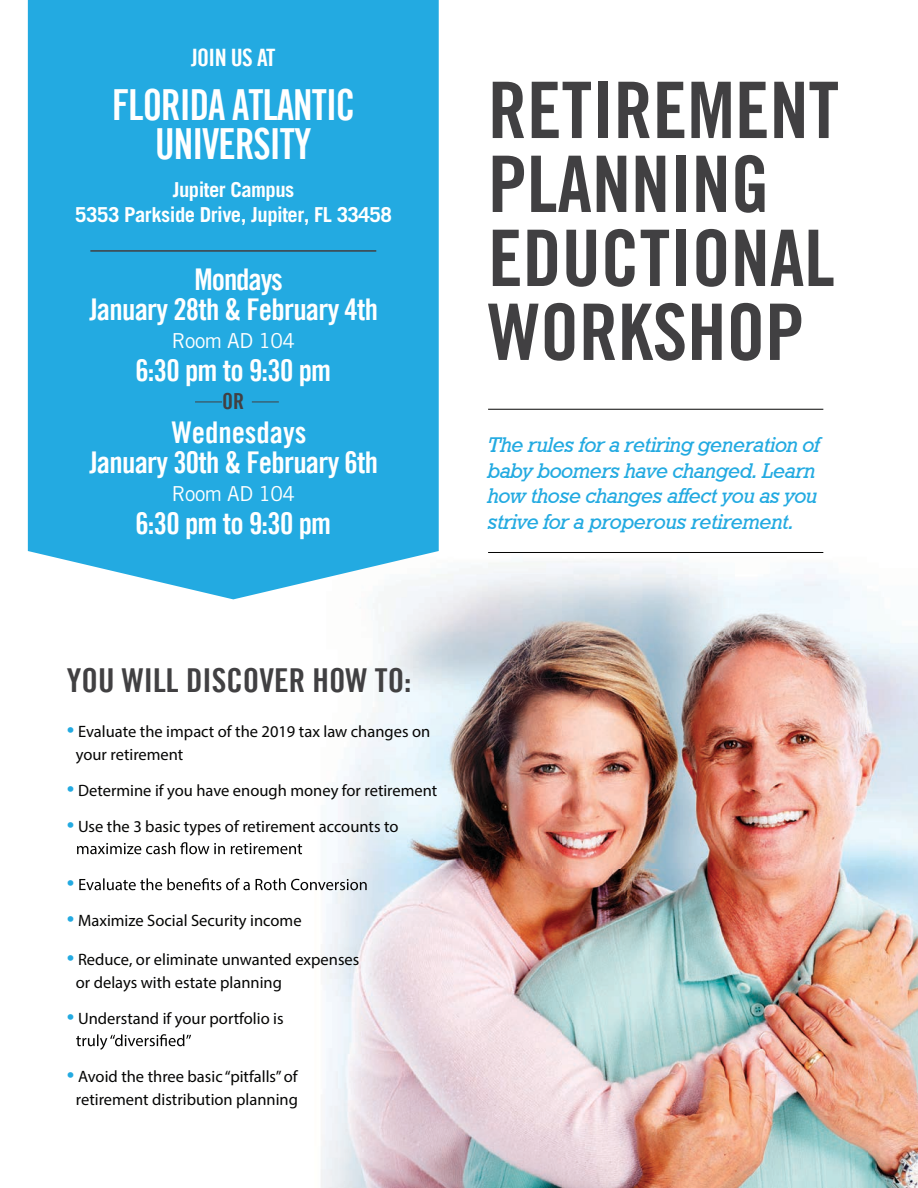
<style>
.page{position:relative;width:918px;height:1188px;background:#fff}
.page>*{position:absolute;margin:0;border:0;box-sizing:border-box;transform-origin:0 0}
.t1{font:78px/73.9px "Trade Gothic Bold Cond Twenty";color:#414042}
.t2{font:42.9px/39px "Trade Gothic Bold Cond Twenty";letter-spacing:-.025em;color:#fff;text-align:center;scale:.91 1}
.t3{font:33px "Trade Gothic Bold Cond Twenty";color:#414042}
.t4{font:30px/30.6px "Trade Gothic Bold Cond Twenty";letter-spacing:-.025em;color:#fff;text-align:center}
.t5{font:30px/61.2px "Trade Gothic Bold Cond Twenty";color:#fff;text-align:center}
.t6{font:27px "Myriad Pro";color:#23aae1}
.t7{font:24px "Trade Gothic Bold Cond Twenty";letter-spacing:-.025em;color:#fff}
.t8{font:22.2px "Trade Gothic Bold Cond Twenty";color:#414042}
.t9{font:21.45px/25.7px "Geometric Slab 712 BT Medium Ital A";letter-spacing:-.025em;color:#23aae1}
.t10{font:700 20.7px/24.8px "Trade Gothic";letter-spacing:-.025em;color:#fff;text-align:center}
.t11{font:20.7px "Trade Gothic";letter-spacing:-.025em;color:#fff}
.t12{font:16.5px/22.5px "Myriad Pro";color:#050504}
.s1{font-size:27px;color:#23aae1}
</style>
<div class="page">
<img style="left:261px;top:552px;width:657px;height:636px">
<hr style="left:488px;top:409px;width:335px;height:1px;background:#050504">
<hr style="left:488px;top:552px;width:335px;height:1px;background:#050504">
<svg style="left:77px;top:842px;width:225px;height:12px"></svg>
<svg style="left:79px;top:878px;width:288px;height:12px"></svg>
<svg style="left:76px;top:1034px;width:115px;height:16px"></svg>
<div style="left:28px;top:0;width:411px;height:599px;background:#23aae1"></div>
<svg style="left:252px;top:402px;width:27px;height:1px"></svg>
<svg style="left:195px;top:402px;width:27px;height:1px"></svg>
<hr style="left:90px;top:250px;width:286px;height:2px;background:#414042">
<h3 class="t7" style="left:191px;top:43px;width:86px">JOIN US AT</h3>
<h2 class="t2" style="left:112px;top:85px;width:269px">FLORIDA ATLANTIC<br>UNIVERSITY</h2>
<p class="t10" style="left:75px;top:177px;width:318px">Jupiter Campus<br>5353 Parkside Drive, Jupiter, FL 33458</p>
<h3 class="t4" style="left:89px;top:263px;width:290px">Mondays<br>January 28th &amp; February 4th</h3>
<h3 class="t5" style="left:135px;top:340px;width:197px">6:30 pm to 9:30 pm<br>Wednesdays</h3>
<p class="t11" style="left:172px;top:328px;width:125px">Room AD 104</p>
<h3 class="t8" style="left:222px;top:388px;width:24px">OR</h3>
<h3 class="t4" style="left:89px;top:447px;width:290px">January 30th &amp; February 6th</h3>
<p class="t11" style="left:172px;top:481px;width:125px">Room AD 104</p>
<h3 class="t4" style="left:135px;top:508px;width:197px">6:30 pm to 9:30 pm</h3>
<h1 class="t1" style="left:488px;top:73px;width:352px">RETIREMENT<br>PLANNING<br>EDUCTIONAL<br>WORKSHOP</h1>
<h3 class="t9" style="left:488px;top:431px;width:334px">The rules for a retiring generation of baby boomers have changed. Learn how those changes affect you as you strive for a properous retirement.</h3>
<h3 class="t3" style="left:67px;top:660px;width:346px">YOU WILL DISCOVER HOW TO:</h3>
<p class="t12" style="left:76px;top:720px;width:356px;text-indent:-9px"><span class="s1">•</span> Evaluate the impact of the 2019 tax law changes on your retirement</p>
<p class="t12" style="left:67px;top:779px;width:372px"><span class="s1">•</span> Determine if you have enough money for retirement</p>
<p class="t12" style="left:67px;top:815px;width:333px"><span class="s1">•</span> Use the 3 basic types of retirement accounts to</p>
<h3 class="t6" style="left:67px;top:864px;width:9px">•</h3>
<p class="t12" style="left:67px;top:909px;width:236px"><span class="s1">•</span> Maximize Social Security income</p>
<p class="t12" style="left:76px;top:948px;width:285px;text-indent:-9px"><span class="s1">•</span> Reduce, or eliminate unwanted expenses or delays with estate planning</p>
<p class="t12" style="left:67px;top:1007px;width:218px"><span class="s1">•</span> Understand if your portfolio is</p>
<p class="t12" style="left:67px;top:1065px;width:233px;text-align:center"><span class="s1">•</span> Avoid the three basic “pitfalls” of retirement distribution planning</p>
</div>
